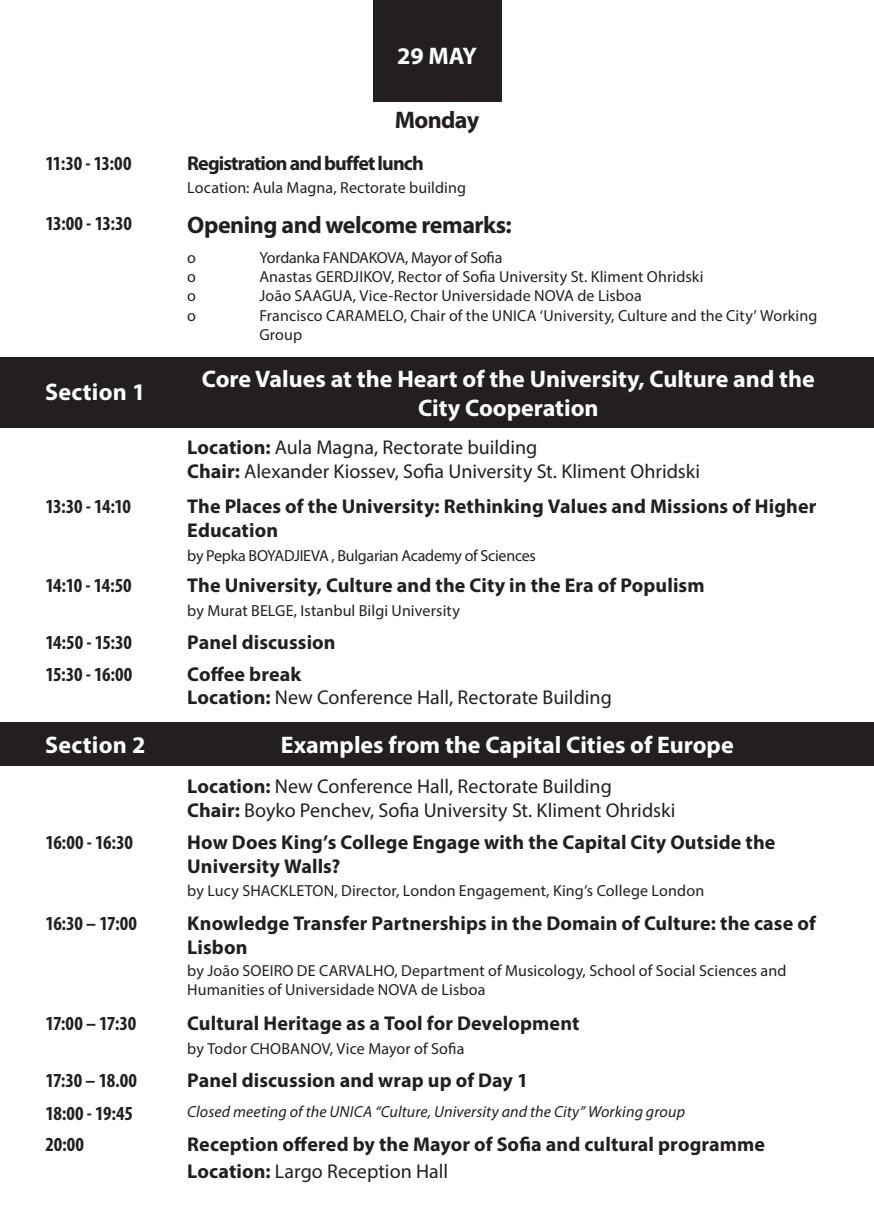
<style>
.page{position:relative;width:874px;height:1225px;background:#fff}
.page>*{position:absolute;margin:0;border:0;box-sizing:border-box;transform-origin:0 0}
.t1{font:700 24px/28.8px "Myriad Pro";color:#fff;text-align:center}
.t2{font:700 24px "Myriad Pro";letter-spacing:-.02em;color:#231f20}
.t3{font:700 20px/24px "Myriad Pro";letter-spacing:.005em;color:#231f20}
.t4{font:20px/24px "Myriad Pro";color:#231f20}
.t5{font:700 condensed 20px/32.4px "Myriad Pro";letter-spacing:-.025em;color:#231f20}
.t6{font:700 20px "Myriad Pro";letter-spacing:-.045em;color:#231f20}
.t7{font:16px/19.2px "Myriad Pro";letter-spacing:.005em;color:#231f20}
.t8{font:italic 16px "Myriad Pro";letter-spacing:.005em;color:#231f20}
.t9{font:16px "Myriad Pro";letter-spacing:-.015em;color:#231f20}
.t10{font:16px "Myriad Pro";letter-spacing:-.02em;color:#231f20}
.s1{font-weight:700}
</style>
<div class="page">
<div style="left:0;top:358px;width:873px;height:70px;background:#231f20"></div>
<div style="left:372px;top:0;width:129px;height:101px;background:#231f20"></div>
<div style="left:0;top:722px;width:873px;height:43px;background:#231f20"></div>
<h1 class="t1" style="left:397px;top:40px;width:81px">29 MAY</h1>
<p class="t5" style="left:45px;top:146px;width:88px">11:30 - 13:00</p>
<p class="t5" style="left:45px;top:206px;width:88px">13:00 - 13:30</p>
<h1 class="t1" style="left:45px;top:377px;width:102px">Section 1</h1>
<p class="t5" style="left:45px;top:489px;width:87px">13:30 - 14:10</p>
<p class="t5" style="left:45px;top:569px;width:88px">14:10 - 14:50</p>
<p class="t5" style="left:45px;top:625px;width:88px">14:50 - 15:30</p>
<p class="t5" style="left:45px;top:658px;width:88px">15:30 - 16:00</p>
<h1 class="t2" style="left:394px;top:104px;width:86px">Monday</h1>
<p class="t6" style="left:187px;top:150px;width:238px">Registration and buffet lunch</p>
<p class="t7" style="left:187px;top:178px;width:280px">Location: Aula Magna, Rectorate building</p>
<h1 class="t2" style="left:187px;top:209px;width:326px">Opening and welcome remarks:</h1>
<p class="t7" style="left:187px;top:248px;width:10px">o</p>
<p class="t10" style="left:259px;top:248px;width:244px">Yordanka FANDAKOVA, Mayor of Sofia</p>
<p class="t7" style="left:187px;top:267px;width:10px">o</p>
<p class="t7" style="left:259px;top:267px;width:445px">Anastas GERDJIKOV, Rector of Sofia University St. Kliment Ohridski</p>
<p class="t7" style="left:187px;top:286px;width:10px">o</p>
<p class="t7" style="left:259px;top:286px;width:384px">João SAAGUA, Vice-Rector Universidade NOVA de Lisboa</p>
<p class="t7" style="left:187px;top:305px;width:10px">o</p>
<p class="t7" style="left:259px;top:305px;width:559px">Francisco CARAMELO, Chair of the UNICA ‘University, Culture and the City’ Working<br>Group</p>
<h1 class="t1" style="left:202px;top:364px;width:614px">Core Values at the Heart of the University, Culture and the<br>City Cooperation</h1>
<p class="t4" style="left:187px;top:435px;width:514px"><span class="s1">Location:</span> Aula Magna, Rectorate building<br><span class="s1">Chair:</span> Alexander Kiossev, Sofia University St. Kliment Ohridski</p>
<p class="t3" style="left:187px;top:493px;width:630px">The Places of the University: Rethinking Values and Missions of Higher<br>Education</p>
<p class="t9" style="left:187px;top:545px;width:350px">by Pepka BOYADJIEVA , Bulgarian Academy of Sciences</p>
<p class="t3" style="left:187px;top:573px;width:518px">The University, Culture and the City in the Era of Populism</p>
<p class="t3" style="left:187px;top:625px;width:150px;line-height:32px">Panel discussion<br>Coffee break</p>
<p class="t7" style="left:187px;top:601px;width:274px">by Murat BELGE, Istanbul Bilgi University</p>
<p class="t4" style="left:187px;top:685px;width:426px"><span class="s1">Location:</span> New Conference Hall, Rectorate Building</p>
<h1 class="t1" style="left:45px;top:729px;width:102px">Section 2</h1>
<h1 class="t1" style="left:281px;top:729px;width:454px">Examples from the Capital Cities of Europe</h1>
<p class="t4" style="left:187px;top:774px;width:489px"><span class="s1">Location:</span> New Conference Hall, Rectorate Building<br><span class="s1">Chair:</span> Boyko Penchev, Sofia University St. Kliment Ohridski</p>
<p class="t5" style="left:45px;top:825px;width:89px">16:00 - 16:30</p>
<p class="t3" style="left:187px;top:829px;width:589px">How Does King’s College Engage with the Capital City Outside the<br>University Walls?</p>
<p class="t7" style="left:187px;top:881px;width:518px">by Lucy SHACKLETON, Director, London Engagement, King’s College London</p>
<p class="t5" style="left:45px;top:906px;width:93px">16:30 – 17:00</p>
<p class="t3" style="left:187px;top:910px;width:629px">Knowledge Transfer Partnerships in the Domain of Culture: the case of<br>Lisbon</p>
<p class="t7" style="left:187px;top:960px;width:600px">by João SOEIRO DE CARVALHO, Department of Musicology, School of Social Sciences and<br>Humanities of Universidade NOVA de Lisboa</p>
<p class="t5" style="left:45px;top:1007px;width:92px">17:00 – 17:30</p>
<p class="t3" style="left:187px;top:1011px;width:393px">Cultural Heritage as a Tool for Development</p>
<p class="t7" style="left:187px;top:1038px;width:278px">by Todor CHOBANOV, Vice Mayor of Sofia</p>
<p class="t5" style="left:45px;top:1063px;width:93px">17:30 – 18.00<br>18:00 - 19:45<br>20:00</p>
<p class="t3" style="left:187px;top:1067px;width:342px">Panel discussion and wrap up of Day 1</p>
<p class="t8" style="left:187px;top:1101px;width:499px">Closed meeting of the UNICA “Culture, University and the City” Working group</p>
<p class="t3" style="left:187px;top:1132px;width:579px">Reception offered by the Mayor of Sofia and cultural programme</p>
<p class="t4" style="left:187px;top:1158px;width:262px"><span class="s1">Location:</span> Largo Reception Hall</p>
</div>
